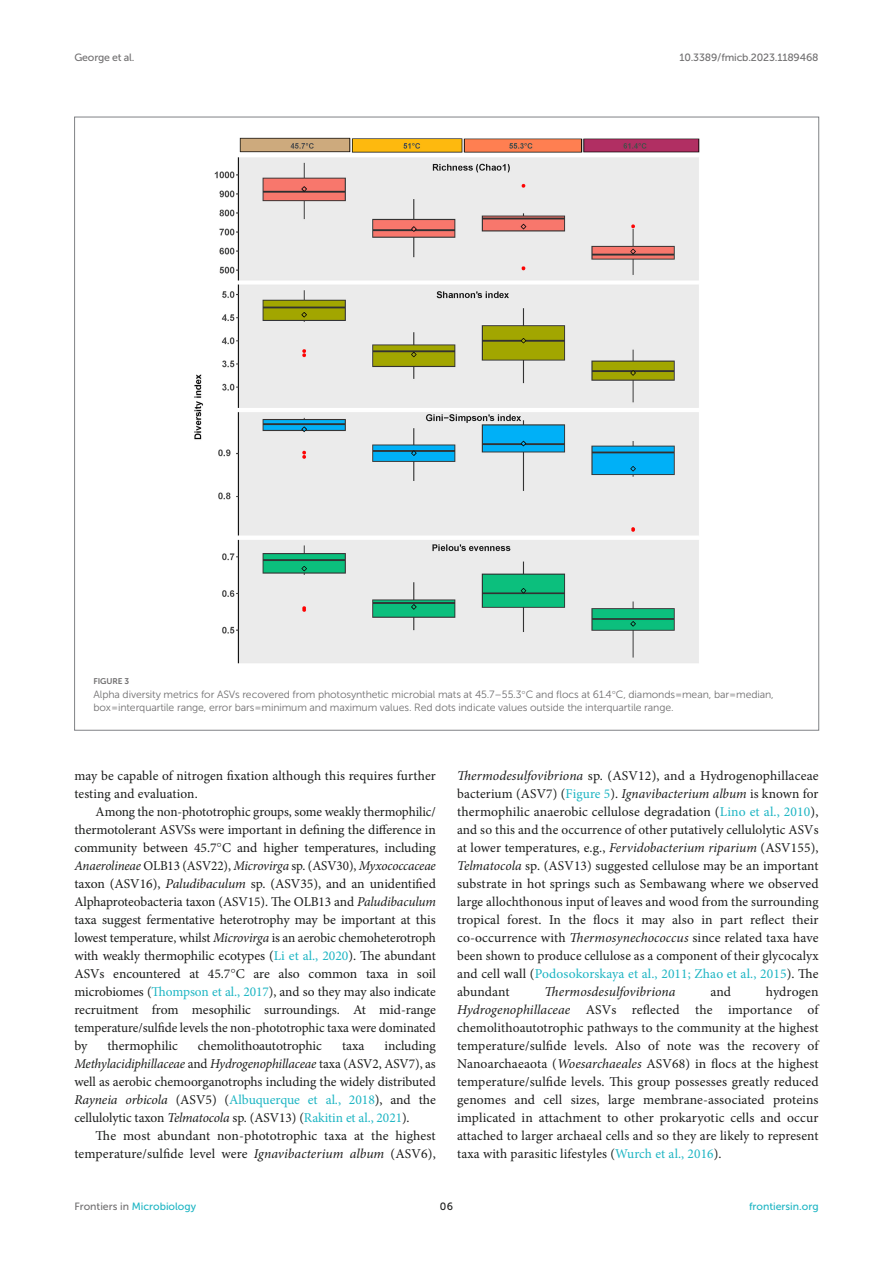
<style>
.page{position:relative;width:893px;height:1263px;background:#fff}
.page>*{position:absolute;margin:0;border:0;box-sizing:border-box;transform-origin:0 0}
.TEXT{font:13.5px/18px "Minion Pro";color:#1b1c1b;text-align:justify}
.TEXT-2{font:italic 13.5px "Minion Pro";letter-spacing:.005em;color:#1b1c1b}
.FIG_LEG{font:10.5px/13.5px "Museo Sans 300";letter-spacing:-.01em;color:#706f70}
.t1{font:10.5px "Museo Sans 500";color:#1db5c3}
.t2{font:10.5px "Museo Sans 500";letter-spacing:-.015em;color:#706f70}
.t3{font:10.5px "Museo Sans 500";color:#1b1c1b}
.FIG_HD{font:8.25px "Museo Sans 700";letter-spacing:-.01em;color:#706f70}
.s1{font-family:"STIX"}
.s2{font-style:italic}
.s3{color:#1db5c3}
.s4{color:#706f70}
</style>
<div class="page">
<img style="left:194px;top:137px;width:506px;height:527px">
<p class="t2" style="left:74px;top:51px;width:62px">George et al.</p>
<p class="t2" style="left:679px;top:51px;width:141px">10.3389/fmicb.2023.1189468</p>
<p class="FIG_HD" style="left:94px;top:677px;width:37px">FIGURE 3</p>
<p class="FIG_LEG" style="left:94px;top:687px;width:682px">Alpha diversity metrics for ASVs recovered from photosynthetic microbial mats at 45.7–55.3<span class="s1">°</span>C and flocs at 61.4<span class="s1">°</span>C, diamonds = mean, bar = median, box = interquartile range, error bars = minimum and maximum values. Red dots indicate values outside the interquartile range.</p>
<p class="TEXT" style="left:74px;top:767px;width:363px">may be capable of nitrogen fixation although this requires further testing and evaluation.</p>
<p class="TEXT" style="left:74px;top:803px;width:363px;text-indent:21px">Among the non-phototrophic groups, some weakly thermophilic/ thermotolerant ASVSs were important in defining the difference in community between 45.7<span class="s1">°</span>C and higher temperatures, including <span class="s2">Anaerolineae</span> OLB13 (ASV22), <span class="s2">Microvirga</span> sp. (ASV30), <span class="s2">Myxococcaceae </span>taxon (ASV16), <span class="s2">Paludibaculum</span> sp. (ASV35), and an unidentified Alphaproteobacteria taxon (ASV15). The OLB13 and <span class="s2">Paludibaculum </span>taxa suggest fermentative heterotrophy may be important at this lowest temperature, whilst <span class="s2">Microvirga</span> is an aerobic chemoheterotroph with weakly thermophilic ecotypes (<span class="s3">Li et al., 2020</span>). The abundant ASVs encountered at 45.7<span class="s1">°</span>C are also common taxa in soil microbiomes (<span class="s3">Thompson et al., 2017</span>), and so they may also indicate recruitment from mesophilic surroundings. At mid-range temperature/sulfide levels the non-phototrophic taxa were dominated by</p>
<p class="TEXT" style="left:74px;top:1037px;width:363px;text-indent:310px">including <span class="s2">Methylacidiphillaceae</span> and <span class="s2">Hydrogenophillaceae</span> taxa (ASV2, ASV7), as well as aerobic chemoorganotrophs including the widely distributed <span class="s2">Rayneia orbicola</span> (ASV5) (<span class="s3">Albuquerque et al., 2018</span>), and the cellulolytic taxon <span class="s2">Telmatocola</span> sp. (ASV13) (<span class="s3">Rakitin et al., 2021</span>).</p>
<p class="TEXT" style="left:74px;top:1127px;width:363px;text-align:right">The most abundant non-phototrophic taxa at the highest temperature/sulfide level were <span class="s2">Ignavibacterium album</span> (ASV6),</p>
<p class="TEXT" style="left:107px;top:1037px;width:72px">thermophilic</p>
<p class="TEXT" style="left:198px;top:1037px;width:126px">chemolithoautotrophic</p>
<p class="TEXT" style="left:342px;top:1037px;width:24px">taxa</p>
<p class="TEXT" style="left:457px;top:767px;width:363px"><span class="s2">Thermodesulfovibriona</span> sp. (ASV12), and a Hydrogenophillaceae bacterium (ASV7) (<span class="s3">Figure 5</span>). <span class="s2">Ignavibacterium album</span> is known for thermophilic anaerobic cellulose degradation (<span class="s3">Lino et al., 2010</span>), and so this and the occurrence of other putatively cellulolytic ASVs at lower temperatures, e.g., <span class="s2">Fervidobacterium riparium</span> (ASV155), <span class="s2">Telmatocola</span> sp. (ASV13) suggested cellulose may be an important substrate in hot springs such as Sembawang where we observed large allochthonous input of leaves and wood from the surrounding tropical forest. In the flocs it may also in part reflect their co-occurrence with <span class="s2">Thermosynechococcus</span> since related taxa have been shown to produce cellulose as a component of their glycocalyx and cell wall (<span class="s3">Podosokorskaya et al., 2011; Zhao et al., 2015</span>). The abundant</p>
<p class="TEXT-2" style="left:545px;top:982px;width:132px">Thermosdesulfovibriona</p>
<p class="TEXT" style="left:710px;top:983px;width:22px">and</p>
<p class="TEXT" style="left:457px;top:983px;width:363px;text-indent:309px">hydrogen <span class="s2">Hydrogenophillaceae</span> ASVs reflected the importance of chemolithoautotrophic pathways to the community at the highest temperature/sulfide levels. Also of note was the recovery of Nanoarchaeaota (<span class="s2">Woesarchaeales</span> ASV68) in flocs at the highest temperature/sulfide levels. This group possesses greatly reduced genomes and cell sizes, large membrane-associated proteins implicated in attachment to other prokaryotic cells and occur attached to larger archaeal cells and so they are likely to represent taxa with parasitic lifestyles (<span class="s3">Wurch et al., 2016</span>).</p>
<p class="t1" style="left:74px;top:1200px;width:123px"><span class="s4">Frontiers in</span> Microbiology</p>
<p class="t3" style="left:440px;top:1200px;width:15px">06</p>
<p class="t1" style="left:749px;top:1200px;width:71px">frontiersin.org</p>
</div>
